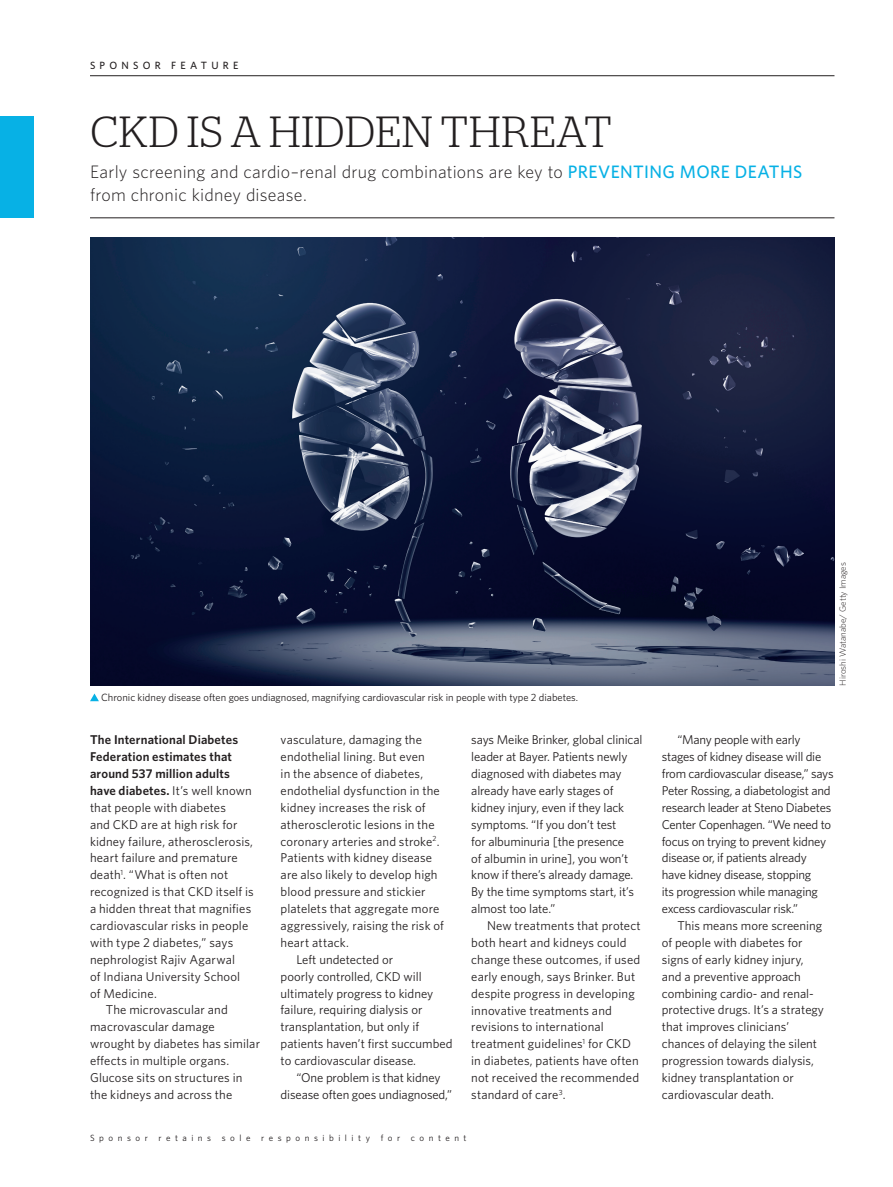
<style>
.page{position:relative;width:893px;height:1187px;background:#fff}
.page>*{position:absolute;margin:0;border:0;box-sizing:border-box;transform-origin:0 0}
.t1{font:300 43.5px "Stag";letter-spacing:.02em;color:#231f20}
.t2{font:300 18px/22.5px "Whitney";letter-spacing:.01em;color:#231f20}
.t3{font:12.75px/17px "Whitney";color:#231f20}
.t4{font:12.75px/17px "Whitney";letter-spacing:-.02em;color:#231f20}
.t5{font:600 12.75px "Whitney";letter-spacing:.01em;color:#231f20}
.t6{font:10.5px "Whitney";color:#231f20}
.t7{font:500 10.5px "Whitney";letter-spacing:.405em;color:#231f20}
.t8{font:9px "Whitney";letter-spacing:.5em;color:#231f20}
.t9{font:300 9px "Whitney";color:#231f20}
.s1{font-weight:500;color:#07b1e5}
.s2{font-weight:400}
</style>
<div class="page">
<hr style="left:90px;top:75px;width:744px;height:1px;background:#231f20">
<hr style="left:90px;top:217px;width:744px;height:1px;background:#231f20">
<div style="left:0;top:116px;width:33px;height:101px;background:#07b1e5"></div>
<img style="left:90px;top:238px;width:744px;height:447px">
<svg style="left:90px;top:693px;width:9px;height:8px"></svg>
<p class="t7" style="left:90px;top:59px;width:150px">SPONSOR FEATURE</p>
<h1 class="t1" style="left:90px;top:107px;width:523px">CKD IS A HIDDEN THREAT</h1>
<h2 class="t2" style="left:90px;top:160px;width:714px">Early screening and cardio–renal drug combinations are key to <span class="s1">PREVENTING MORE DEATHS </span>from chronic kidney disease.</h2>
<p class="t6" style="left:101px;top:690px;width:478px">Chronic kidney disease often goes undiagnosed, magnifying cardiovascular risk in people with type 2 diabetes.</p>
<p class="t9" style="left:837px;top:685px;width:125px;rotate:-90deg">Hiroshi Watanabe/ Getty Images</p>
<p class="t5" style="left:90px;top:731px;width:150px">The International Diabetes</p>
<p class="t5" style="left:90px;top:748px;width:144px">Federation estimates that</p>
<p class="t5" style="left:90px;top:765px;width:141px">around 537 million adults</p>
<p class="t5" style="left:90px;top:782px;width:163px">have diabetes. <span class="s2">It’s well known</span></p>
<p class="t3" style="left:90px;top:798px;width:138px">that people with diabetes</p>
<p class="t3" style="left:90px;top:815px;width:149px">and CKD are at high risk for</p>
<p class="t3" style="left:90px;top:832px;width:165px">kidney failure, atherosclerosis,</p>
<p class="t3" style="left:90px;top:849px;width:149px">heart failure and premature</p>
<p class="t3" style="left:90px;top:866px;width:140px">death<sup>1</sup>. “What is often not</p>
<p class="t3" style="left:90px;top:882px;width:165px">recognized is that CKD itself is</p>
<p class="t3" style="left:90px;top:899px;width:163px">a hidden threat that magnifies</p>
<p class="t3" style="left:90px;top:916px;width:160px">cardiovascular risks in people</p>
<p class="t3" style="left:90px;top:933px;width:145px">with type 2 diabetes,” says</p>
<p class="t3" style="left:90px;top:950px;width:146px">nephrologist Rajiv Agarwal</p>
<p class="t3" style="left:90px;top:967px;width:152px">of Indiana University School</p>
<p class="t3" style="left:90px;top:984px;width:68px">of Medicine.</p>
<p class="t3" style="left:106px;top:1001px;width:124px">The microvascular and</p>
<p class="t3" style="left:90px;top:1018px;width:126px">macrovascular damage</p>
<p class="t3" style="left:90px;top:1034px;width:172px">wrought by diabetes has similar</p>
<p class="t3" style="left:90px;top:1051px;width:141px">effects in multiple organs.</p>
<p class="t3" style="left:90px;top:1068px;width:154px">Glucose sits on structures in</p>
<p class="t3" style="left:90px;top:1085px;width:144px">the kidneys and across the</p>
<p class="t3" style="left:281px;top:731px;width:143px">vasculature, damaging the</p>
<p class="t3" style="left:281px;top:748px;width:146px">endothelial lining. But even</p>
<p class="t3" style="left:281px;top:764px;width:144px">in the absence of diabetes,</p>
<p class="t3" style="left:281px;top:781px;width:161px">endothelial dysfunction in the</p>
<p class="t3" style="left:281px;top:798px;width:146px">kidney increases the risk of</p>
<p class="t3" style="left:281px;top:815px;width:156px">atherosclerotic lesions in the</p>
<p class="t3" style="left:281px;top:832px;width:160px">coronary arteries and stroke<sup>2</sup>.</p>
<p class="t3" style="left:281px;top:849px;width:153px">Patients with kidney disease</p>
<p class="t3" style="left:281px;top:866px;width:158px">are also likely to develop high</p>
<p class="t3" style="left:281px;top:882px;width:147px">blood pressure and stickier</p>
<p class="t3" style="left:281px;top:899px;width:160px">platelets that aggregate more</p>
<p class="t3" style="left:281px;top:916px;width:165px">aggressively, raising the risk of</p>
<p class="t3" style="left:281px;top:933px;width:70px">heart attack.</p>
<p class="t3" style="left:296px;top:950px;width:98px">Left undetected or</p>
<p class="t3" style="left:281px;top:967px;width:143px">poorly controlled, CKD will</p>
<p class="t3" style="left:281px;top:984px;width:154px">ultimately progress to kidney</p>
<p class="t3" style="left:281px;top:1001px;width:143px">failure, requiring dialysis or</p>
<p class="t3" style="left:281px;top:1018px;width:140px">transplantation, but only if</p>
<p class="t3" style="left:281px;top:1034px;width:173px">patients haven’t first succumbed</p>
<p class="t3" style="left:281px;top:1051px;width:137px">to cardiovascular disease.</p>
<p class="t3" style="left:296px;top:1068px;width:146px">“One problem is that kidney</p>
<p class="t3" style="left:281px;top:1085px;width:173px">disease often goes undiagnosed,”</p>
<p class="t3" style="left:471px;top:731px;width:173px">says Meike Brinker, global clinical leader at Bayer. Patients newly diagnosed with diabetes may already have early stages of kidney injury, even if they lack symptoms. “If you don’t test<br>for albuminuria [the presence<br>of albumin in urine], you won’t know if there’s already damage.<br>By the time symptoms start, it’s almost too late.”</p>
<p class="t3" style="left:471px;top:916px;width:171px;text-indent:16px">New treatments that protect both heart and kidneys could change these outcomes, if used early enough, says Brinker. But despite progress in developing innovative treatments and revisions to international treatment guidelines<sup>1</sup> for CKD in diabetes, patients have often not received the recommended standard of care<sup>3</sup>.</p>
<p class="t8" style="left:90px;top:1131px;width:378px">Sponsor retains sole responsibility for content</p>
<p class="t4" style="left:662px;top:731px;width:173px;text-indent:16px">“Many people with early stages of kidney disease will die from cardiovascular disease,” says<br>Peter Rossing, a diabetologist and research leader at Steno Diabetes<br>Center Copenhagen. “We need to focus on trying to prevent kidney disease or, if patients already have kidney disease, stopping<br>its progression while managing excess cardiovascular risk.”</p>
<p class="t3" style="left:662px;top:916px;width:164px;text-indent:16px">This means more screening of people with diabetes for signs of early kidney injury, and a preventive approach combining cardio- and renal&shy;protective drugs. It’s a strategy that improves clinicians’ chances of delaying the silent progression towards dialysis, kidney transplantation or cardiovascular death.</p>
</div>
